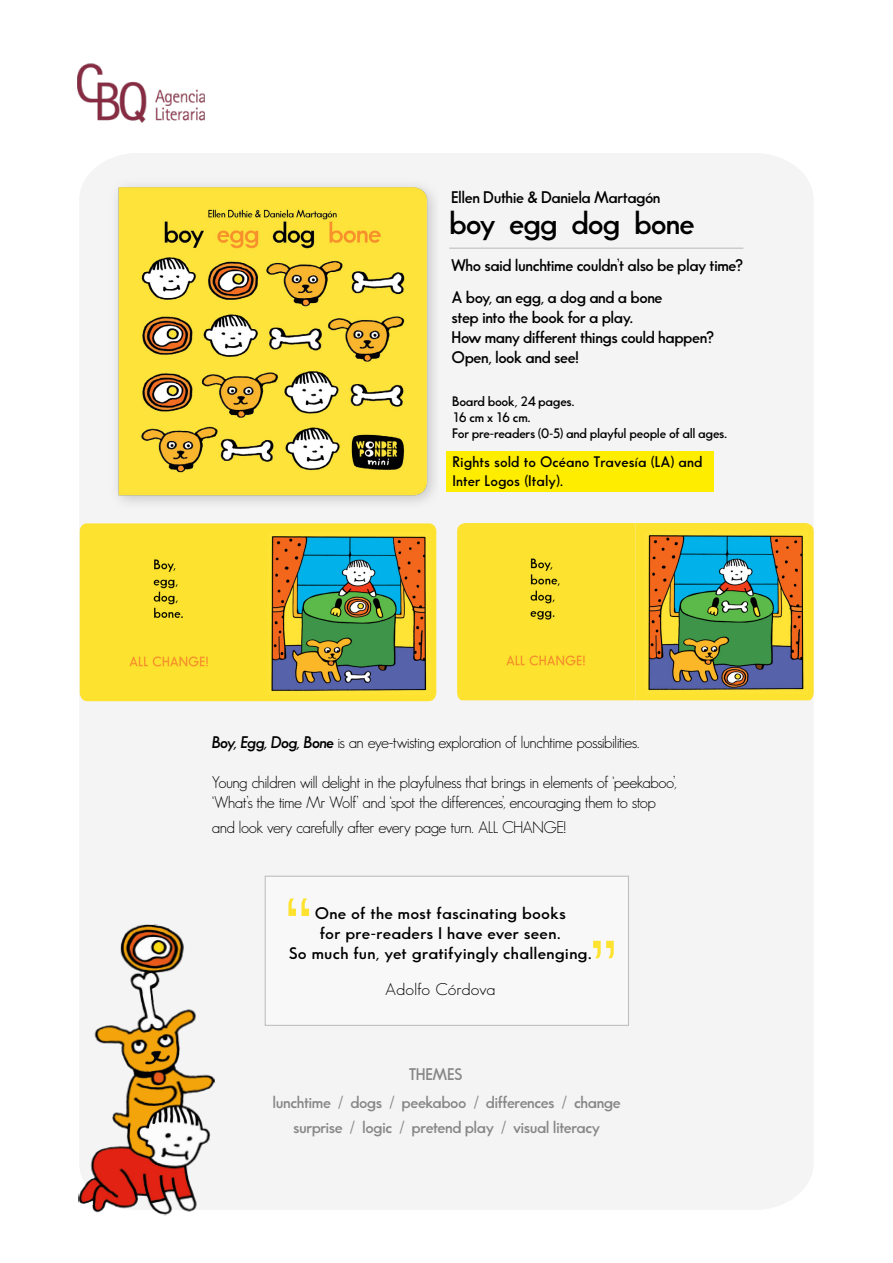
<style>
.page{position:relative;width:893px;height:1263px;background:#fff}
.page>*{position:absolute;margin:0;border:0;box-sizing:border-box;transform-origin:0 0}
.t1{font:600 31.5px "Sans Serif FLF";letter-spacing:-.04em;color:#000}
.t2{font:16.5px/19.8px "Sans Serif FLF";letter-spacing:-.04em;color:#000}
.t3{font:600 16.5px/19.8px "Sans Serif FLF";letter-spacing:-.025em;color:#000}
.t4{font:600 16.5px/19.8px "Sans Serif FLF";letter-spacing:.01em;color:#000;text-align:center;scale:1.06 1}
.t5{font:600 16.5px/27.5px "Sans Serif FLF";letter-spacing:-.035em;color:#878787}
.t6{font:16.5px "Sans Serif FLF";letter-spacing:-.015em;color:#000;scale:1.06 1}
.t7{font:600 15px/18.9px "Sans Serif FLF";color:#000}
.t8{font:600 13.5px/16.2px "Sans Serif FLF";letter-spacing:-.025em;color:#000}
.s1{font-weight:600;font-style:italic}
</style>
<div class="page">
<div style="left:79px;top:153px;width:734px;height:1057px;background:#f4f4f4"></div>
<img style="left:78px;top:923px;width:139px;height:293px">
<img style="left:77px;top:63px;width:128px;height:60px">
<div style="left:265px;top:876px;width:364px;height:150px;background:#f8f8f8"></div>
<svg style="left:593px;top:941px;width:21px;height:17px"></svg>
<svg style="left:288px;top:898px;width:21px;height:18px"></svg>
<img style="left:109px;top:174px;width:328px;height:334px">
<hr style="left:449px;top:248px;width:294px;height:1px;background:#706f6f">
<img style="left:80px;top:523px;width:356px;height:178px">
<img style="left:457px;top:523px;width:357px;height:177px">
<div style="left:446px;top:451px;width:267px;height:41px;background:#ffed00"></div>
<p class="t3" style="left:451px;top:187px;width:211px">Ellen Duthie &amp; Daniela Martagón</p>
<h1 class="t1" style="left:449px;top:205px;width:247px">boy egg dog bone</h1>
<p class="t3" style="left:451px;top:256px;width:293px">Who said lunchtime couldn’t also be play time?</p>
<p class="t3" style="left:452px;top:288px;width:264px">A boy, an egg, a dog and a bone<br>step into the book for a play.<br>How many different things could happen?<br>Open, look and see!</p>
<p class="t8" style="left:452px;top:393px;width:277px">Board book, 24 pages.<br>16 cm x 16 cm.<br>For pre-readers (0-5) and playful people of all ages.</p>
<p class="t7" style="left:453px;top:452px;width:251px">Rights sold to Océano Travesía (LA) and<br>Inter Logos (Italy).</p>
<p class="t2" style="left:212px;top:733px;width:430px"><span class="s1">Boy, Egg, Dog, Bone</span> is an eye-twisting exploration of lunchtime possibilities.</p>
<p class="t2" style="left:212px;top:772px;width:466px">Young children will delight in the playfulness that brings in elements of ‘peekaboo’, ‘What’s the time Mr Wolf’ and ‘spot the differences’, encouraging them to stop</p>
<p class="t2" style="left:212px;top:817px;width:356px">and look very carefully after every page turn. ALL CHANGE!</p>
<p class="t4" style="left:289px;top:904px;width:288px">One of the most fascinating books<br>for pre-readers I have ever seen.<br>So much fun, yet gratifyingly challenging.</p>
<p class="t6" style="left:385px;top:980px;width:106px">Adolfo Córdova</p>
<p class="t5" style="left:273px;top:1061px;width:350px;text-indent:136px">THEMES<br>lunchtime / dogs / peekaboo / differences / change</p>
<p class="t5" style="left:293px;top:1114px;width:308px">surprise / logic / pretend play / visual literacy</p>
</div>
